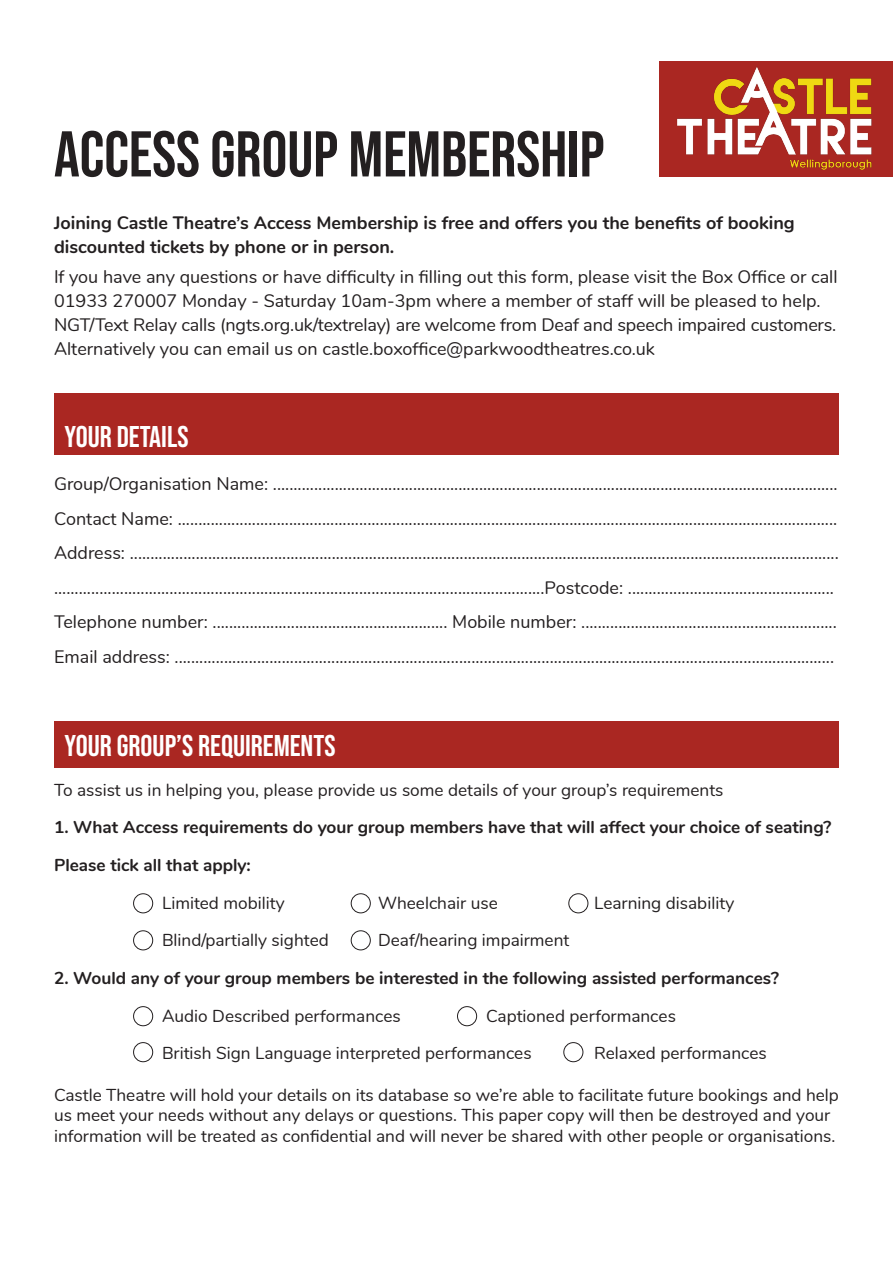
<style>
.page{position:relative;width:893px;height:1263px;background:#fff}
.page>*{position:absolute;margin:0;border:0;box-sizing:border-box;transform-origin:0 0}
.t1{font:700 64.5px "Bebas Neue Pro";color:#231f20}
.t2{font:700 30px "Bebas Neue Pro";color:#fff}
.t3{font:18px/24px "Nunito";color:#231f20}
.t4{font:700 18px "Nunito";color:#231f20}
.t5{font:17.25px/20.7px "Nunito";color:#231f20}
.t6{font:700 17.25px "Nunito";color:#231f20}
</style>
<div class="page">
<div style="left:659px;top:61px;width:234px;height:115px;background:#aa2722"></div>
<img style="left:677px;top:67px;width:195px;height:103px">
<div style="left:54px;top:393px;width:785px;height:61px;background:#aa2722"></div>
<div style="left:54px;top:721px;width:785px;height:47px;background:#aa2722"></div>
<div style="left:133px;top:893px;width:20px;height:20px;border:1px solid #231f20;border-radius:50%"></div>
<div style="left:351px;top:893px;width:20px;height:20px;border:1px solid #231f20;border-radius:50%"></div>
<div style="left:133px;top:1006px;width:20px;height:20px;border:1px solid #231f20;border-radius:50%"></div>
<div style="left:133px;top:1042px;width:20px;height:20px;border:1px solid #231f20;border-radius:50%"></div>
<div style="left:563px;top:1042px;width:20px;height:20px;border:1px solid #231f20;border-radius:50%"></div>
<div style="left:457px;top:1006px;width:20px;height:20px;border:1px solid #231f20;border-radius:50%"></div>
<div style="left:133px;top:930px;width:20px;height:20px;border:1px solid #231f20;border-radius:50%"></div>
<div style="left:351px;top:930px;width:20px;height:20px;border:1px solid #231f20;border-radius:50%"></div>
<div style="left:568px;top:893px;width:20px;height:20px;border:1px solid #231f20;border-radius:50%"></div>
<p class="t1" style="left:54px;top:117px;width:552px">ACCESS GROUP MEMBERSHIP</p>
<p class="t4" style="left:54px;top:210px;width:742px">Joining Castle Theatre’s Access Membership is free and offers you the benefits of booking</p>
<p class="t4" style="left:54px;top:234px;width:342px">discounted tickets by phone or in person.</p>
<p class="t3" style="left:54px;top:264px;width:785px">If you have any questions or have difficulty in filling out this form, please visit the Box Office or call<br>01933 270007 Monday - Saturday 10am-3pm where a member of staff will be pleased to help.</p>
<p class="t3" style="left:54px;top:312px;width:784px">NGT/Text Relay calls (ngts.org.uk/textrelay) are welcome from Deaf and speech impaired customers.</p>
<p class="t3" style="left:54px;top:336px;width:602px">Alternatively you can email us on castle.boxoffice@parkwoodtheatres.co.uk</p>
<p class="t2" style="left:65px;top:419px;width:125px">YOUR DETAILS</p>
<p class="t3" style="left:54px;top:471px;width:785px">Group/Organisation Name: .........................................................................................................................................</p>
<p class="t3" style="left:54px;top:506px;width:785px">Contact Name: ................................................................................................................................................................</p>
<p class="t3" style="left:54px;top:535px;width:786px;line-height:34.5px">Address: ............................................................................................................................................................................ .......................................................................................................................Postcode: ..................................................</p>
<p class="t3" style="left:54px;top:609px;width:784px">Telephone number: ......................................................... Mobile number: ..............................................................</p>
<p class="t3" style="left:54px;top:644px;width:782px">Email address: ................................................................................................................................................................</p>
<p class="t2" style="left:65px;top:728px;width:272px">YOUR GROUP’S REQUIREMENTS</p>
<p class="t5" style="left:54px;top:778px;width:671px">To assist us in helping you, please provide us some details of your group’s requirements</p>
<p class="t6" style="left:54px;top:815px;width:779px">1. What Access requirements do your group members have that will affect your choice of seating?</p>
<p class="t6" style="left:54px;top:852px;width:198px">Please tick all that apply:</p>
<p class="t5" style="left:162px;top:891px;width:124px">Limited mobility</p>
<p class="t5" style="left:378px;top:891px;width:121px">Wheelchair use</p>
<p class="t5" style="left:594px;top:891px;width:142px">Learning disability</p>
<p class="t5" style="left:162px;top:929px;width:168px">Blind/partially sighted</p>
<p class="t5" style="left:378px;top:929px;width:193px">Deaf/hearing impairment</p>
<p class="t6" style="left:54px;top:965px;width:726px">2. Would any of your group members be interested in the following assisted performances?</p>
<p class="t5" style="left:162px;top:1004px;width:240px">Audio Described performances</p>
<p class="t5" style="left:486px;top:1004px;width:191px">Captioned performances</p>
<p class="t5" style="left:162px;top:1042px;width:371px">British Sign Language interpreted performances</p>
<p class="t5" style="left:594px;top:1042px;width:174px">Relaxed performances</p>
<p class="t5" style="left:54px;top:1083px;width:786px">Castle Theatre will hold your details on its database so we’re able to facilitate future bookings and help us meet your needs without any delays or questions. This paper copy will then be destroyed and your information will be treated as confidential and will never be shared with other people or organisations.</p>
</div>
